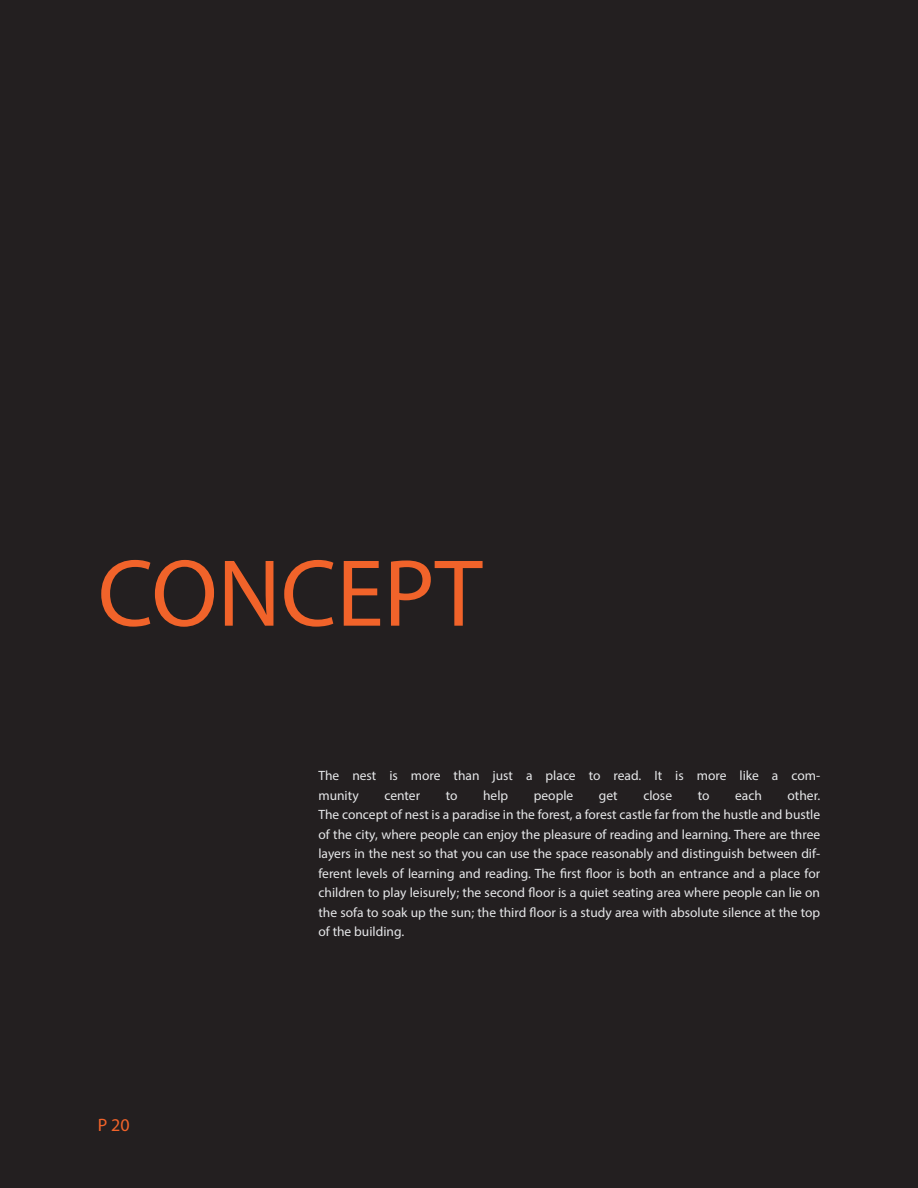
<style>
.page{position:relative;width:918px;height:1188px;background:#231f20}
.page>*{position:absolute;margin:0;border:0;box-sizing:border-box;transform-origin:0 0}
.Title_Page_2{font:96px "Myriad Pro";color:#f1632a}
.t1{font:18px "Myriad Pro";color:#f1632a}
.Paragraf_Text{font:13.5px/19.5px "Myriad Pro";color:#e6e7e9}
</style>
<div class="page">
<p class="Title_Page_2" style="left:98px;top:534px;width:386px">CONCEPT</p>
<h2 class="t1" style="left:98px;top:1114px;width:33px">P 20</h2>
<p class="Paragraf_Text" style="left:318px;top:766px;width:503px">The nest is more than just a place to read. It is more like a com&shy;munity</p>
<p class="Paragraf_Text" style="left:318px;top:785px;width:503px;text-align:justify;text-indent:469px">other.<br>The concept of nest is a paradise in the forest, a forest castle far from the hustle and bustle of the city, where people can enjoy the pleasure of reading and learning. There are three layers in the nest so that you can use the space reasonably and distinguish between dif&shy;ferent levels of learning and reading. The first floor is both an entrance and a place for children to play leisurely; the second floor is a quiet seating area where people can lie on the sofa to soak up the sun; the third floor is a study area with absolute silence at the top of the building.</p>
<p class="Paragraf_Text" style="left:384px;top:785px;width:37px">center</p>
<p class="Paragraf_Text" style="left:446px;top:785px;width:13px">to</p>
<p class="Paragraf_Text" style="left:483px;top:785px;width:27px">help</p>
<p class="Paragraf_Text" style="left:534px;top:785px;width:41px">people</p>
<p class="Paragraf_Text" style="left:599px;top:785px;width:20px">get</p>
<p class="Paragraf_Text" style="left:643px;top:785px;width:30px">close</p>
<p class="Paragraf_Text" style="left:698px;top:785px;width:13px">to</p>
<p class="Paragraf_Text" style="left:735px;top:785px;width:28px">each</p>
</div>
